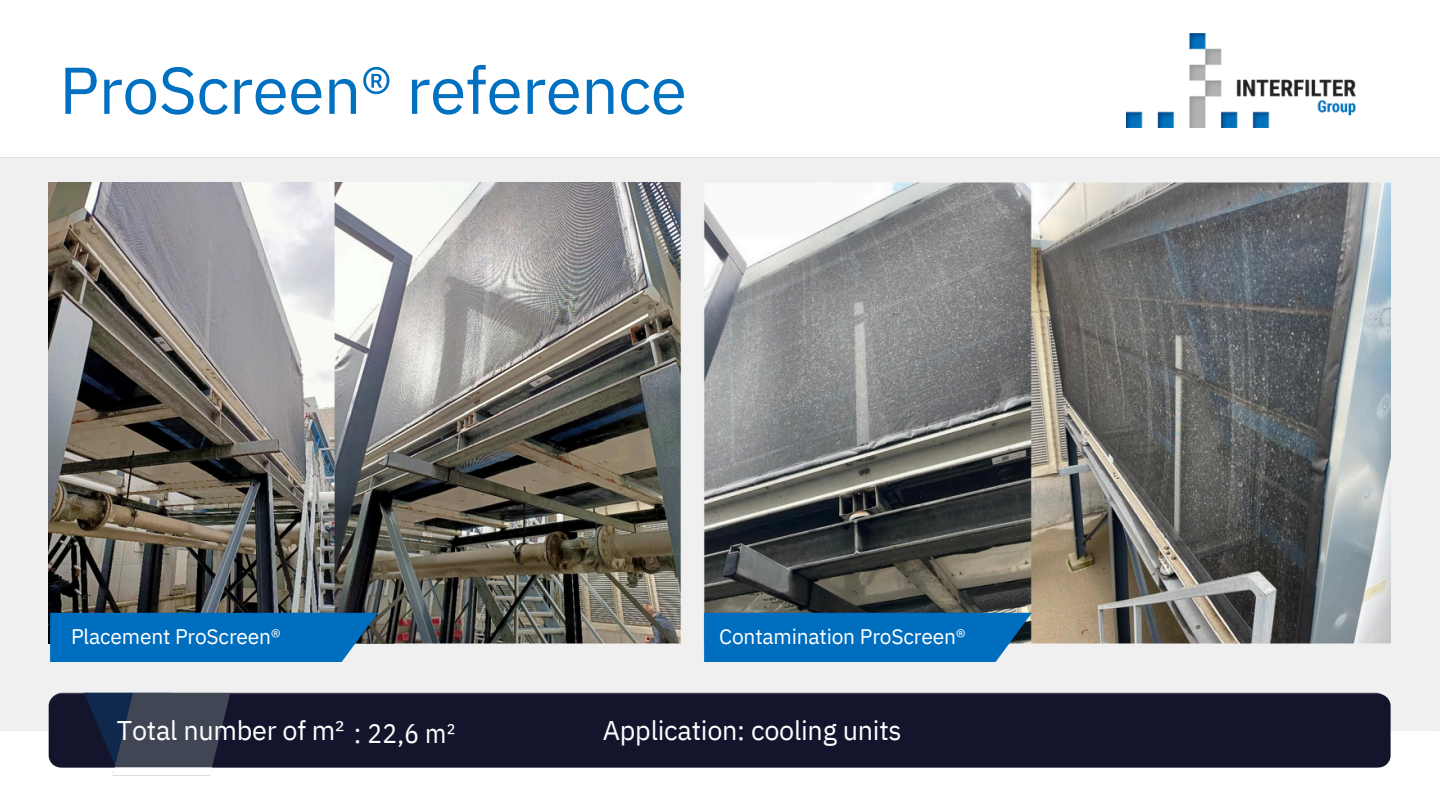
<style>
.page{position:relative;width:1440px;height:810px;background:#fff}
.page>*{position:absolute;margin:0;border:0;box-sizing:border-box;transform-origin:0 0}
.t1{font:66.15px "IBM Plex Sans";letter-spacing:-.01em;color:#0070c0}
.t2{font:27px "IBM Plex Sans";letter-spacing:-.01em;color:#fff}
.t3{font:27px "IBM Plex Sans Cond";color:#fff}
.t4{font:21px "IBM Plex Sans";letter-spacing:-.01em;color:#fff}
</style>
<div class="page">
<div style="left:0;top:157px;width:1440px;height:574px;background:#f0f0f0"></div>
<img style="left:49px;top:182px;width:1342px;height:461px">
<img style="left:41px;top:604px;width:346px;height:58px">
<img style="left:41px;top:686px;width:1357px;height:90px">
<img style="left:1126px;top:33px;width:230px;height:95px">
<img style="left:695px;top:604px;width:346px;height:58px">
<p class="t1" style="left:59px;top:46px;width:629px">ProScreen® reference</p>
<p class="t4" style="left:71px;top:623px;width:211px">Placement ProScreen®</p>
<p class="t4" style="left:719px;top:623px;width:248px">Contamination ProScreen®</p>
<h2 class="t2" style="left:117px;top:712px;width:229px">Total number of m²</h2>
<h2 class="t3" style="left:354px;top:716px;width:103px">: 22,6 m²</h2>
<h2 class="t2" style="left:603px;top:712px;width:300px">Application: cooling units</h2>
</div>
